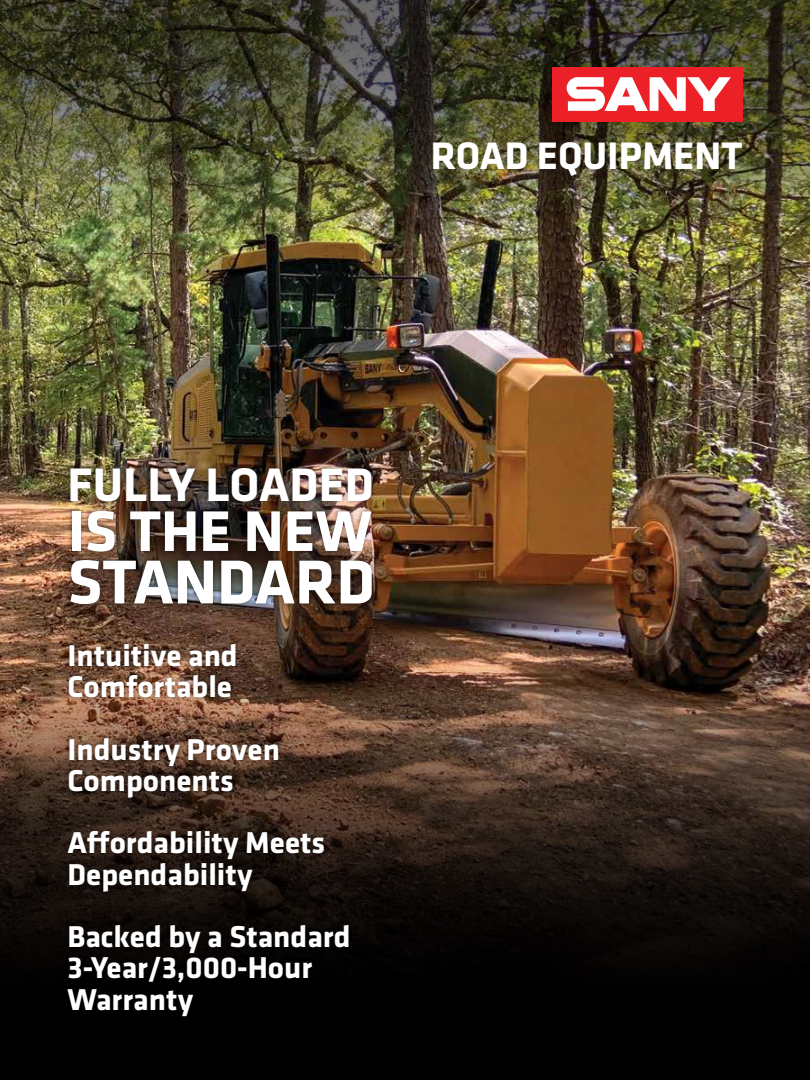
<style>
.page{position:relative;width:810px;height:1080px;background:#fff}
.page>*{position:absolute;margin:0;border:0;box-sizing:border-box;transform-origin:0 0}
.t1{font:700 64.25px "Klavika";color:#fff}
.t2{font:700 59.38px "Klavika";color:#fff}
.t3{font:700 48.75px "Klavika";color:#fff}
.t4{font:700 39.75px "Klavika";color:#fff}
.t5{font:700 31.25px/31.2px "Klavika";color:#fff}
</style>
<div class="page">
<img style="left:0;top:248px;width:810px;height:395px">
<svg style="left:0;top:643px;width:810px;height:437px;background:#291d16"></svg>
<img style="left:0;top:0;width:810px;height:248px">
<div style="left:552px;top:68px;width:190px;height:54px;background:#ec2127"></div>
<svg style="left:567px;top:77px;width:164px;height:34px"></svg>
<div style="left:64px;top:463px;width:313px;height:558px;background:#000;opacity:.4"></div>
<p class="t4" style="left:431px;top:134px;width:313px">ROAD EQUIPMENT</p>
<h3 class="t3" style="left:68px;top:458px;width:308px">FULLY LOADED</h3>
<h2 class="t2" style="left:68px;top:499px;width:306px">IS THE NEW</h2>
<h1 class="t1" style="left:68px;top:547px;width:309px">STANDARD</h1>
<p class="t5" style="left:68px;top:641px;width:172px">Intuitive and<br>Comfortable</p>
<p class="t5" style="left:68px;top:734px;width:214px">Industry Proven<br>Components</p>
<p class="t5" style="left:68px;top:828px;width:259px">Affordability Meets<br>Dependability</p>
<p class="t5" style="left:68px;top:922px;width:285px">Backed by a Standard<br>3-Year/3,000-Hour<br>Warranty</p>
</div>
